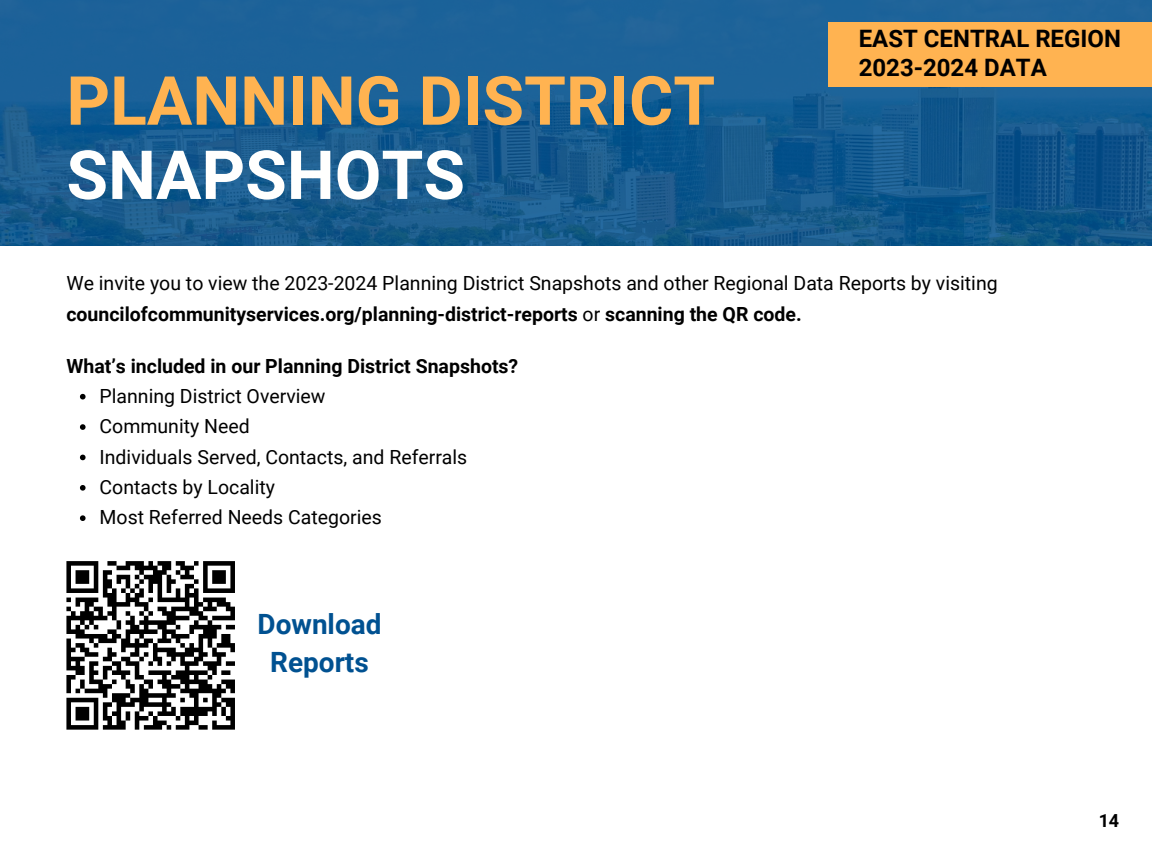
<style>
.page{position:relative;width:1152px;height:864px;background:#fff}
.page>*{position:absolute;margin:0;border:0;box-sizing:border-box;transform-origin:0 0}
.t1{font:700 67.8px/74.2px "Roboto";color:#ffb351}
.t2{font:700 27.9px/38.2px "Roboto";color:#005191;text-align:center}
.t3{font:700 24px/28.2px "Roboto";color:#000}
.t4{font:19.5px/30.3px "Roboto";color:#000}
.t5{font:700 19.5px "Roboto";color:#000}
.t6{font:700 18px "Roboto";color:#000}
.s1{color:#fffffe}
.s2{font-weight:700}
</style>
<div class="page">
<img style="left:0;top:0;width:1152px;height:245px">
<div style="left:829px;top:22px;width:323px;height:64px;background:#ffb351"></div>
<svg style="left:80px;top:394px;width:6px;height:6px"></svg>
<svg style="left:80px;top:424px;width:6px;height:6px"></svg>
<svg style="left:80px;top:455px;width:6px;height:5px"></svg>
<svg style="left:80px;top:485px;width:6px;height:6px"></svg>
<svg style="left:80px;top:515px;width:6px;height:6px"></svg>
<svg style="left:66px;top:561px;width:169px;height:169px"></svg>
<p class="t1" style="left:66px;top:64px;width:650px">PLANNING DISTRICT<br><span class="s1">SNAPSHOTS</span></p>
<p class="t3" style="left:859px;top:25px;width:264px">EAST CENTRAL REGION<br>2023-2024 DATA</p>
<h2 class="t4" style="left:66px;top:269px;width:933px">We invite you to view the 2023-2024 Planning District Snapshots and other Regional Data Reports by visiting <span class="s2">councilofcommunityservices.org/planning-district-reports</span> or <span class="s2">scanning the QR code.</span></h2>
<h3 class="t5" style="left:66px;top:354px;width:453px">What’s included in our Planning District Snapshots?</h3>
<h4 class="t4" style="left:100px;top:381px;width:227px">Planning District Overview</h4>
<p class="t4" style="left:100px;top:411px;width:152px">Community Need</p>
<p class="t4" style="left:100px;top:442px;width:369px">Individuals Served, Contacts, and Referrals</p>
<p class="t4" style="left:100px;top:472px;width:177px">Contacts by Locality</p>
<p class="t4" style="left:100px;top:503px;width:284px">Most Referred Needs Categories</p>
<p class="t2" style="left:258px;top:605px;width:126px">Download<br>Reports</p>
<h1 class="t6" style="left:1099px;top:811px;width:22px">14</h1>
</div>
